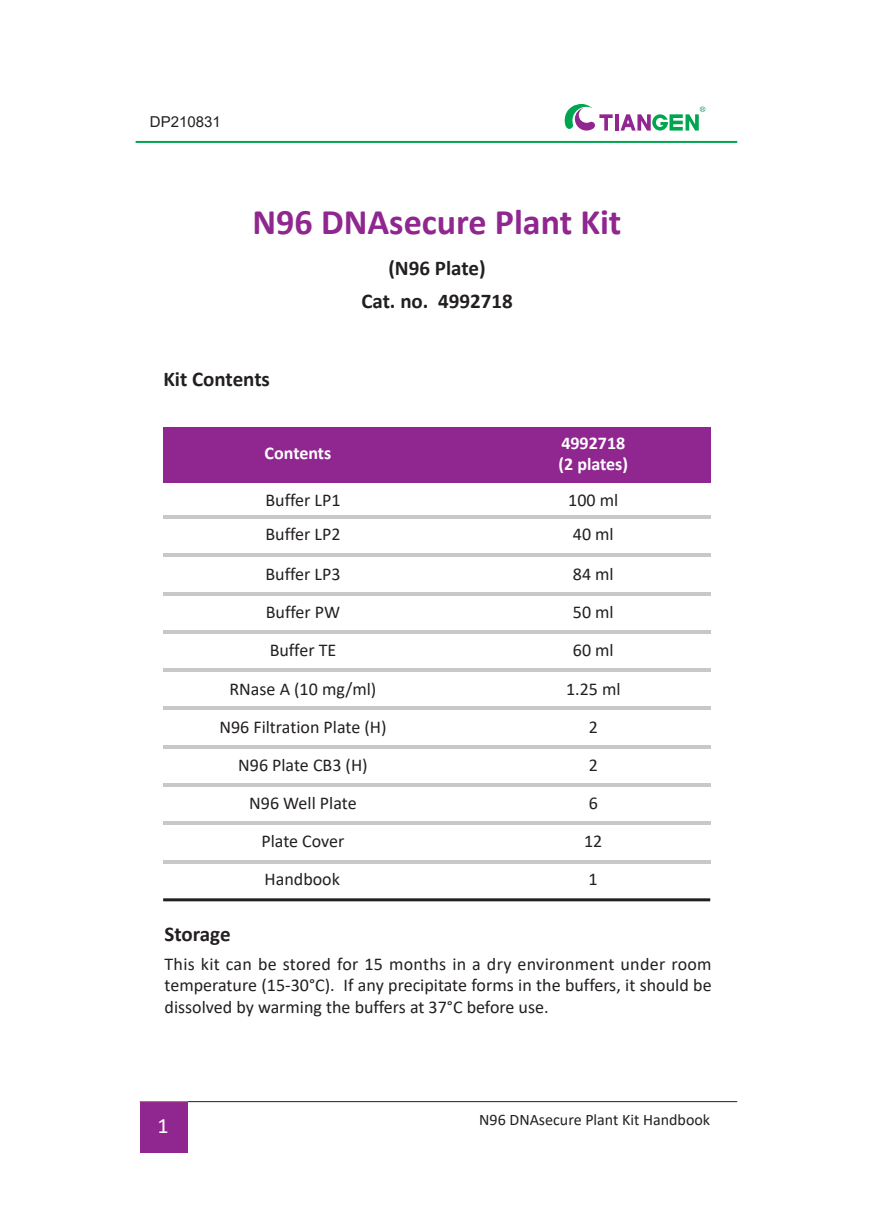
<style>
.page{position:relative;width:874px;height:1225px;background:#fff}
.page>*{position:absolute;margin:0;border:0;box-sizing:border-box;transform-origin:0 0}
.t1{font:700 36px "Calibri";color:#90268f}
.t2{font:22px "Calibri";color:#fff}
.t3{font:700 21px "Calibri";color:#231f20}
.t4{font:18px/21.6px "Calibri";color:#231f20;text-align:justify}
.t5{font:700 18px/21.6px "Calibri";color:#fff}
.t6{font:16px "Calibri";color:#231f20}
.t7{font:15px "Arial";color:#231f20}
</style>
<div class="page">
<hr style="left:135px;top:141px;width:601px;height:2px;background:#00a54f">
<hr style="left:615px;top:114px;width:3px;height:17px;background:#90268f">
<svg style="left:564px;top:104px;width:48px;height:27px"></svg>
<svg style="left:620px;top:107px;width:85px;height:24px"></svg>
<hr style="left:187px;top:1101px;width:549px;height:1px;background:#231f20">
<div style="left:139px;top:1102px;width:48px;height:51px;background:#90268f"></div>
<hr style="left:139px;top:1101px;width:48px;height:1px;background:#b65356">
<div style="left:163px;top:427px;width:547px;height:55px;background:#90268f"></div>
<hr style="left:163px;top:515px;width:547px;height:3px;background:#c7c8ca">
<hr style="left:163px;top:592px;width:547px;height:3px;background:#c7c8ca">
<hr style="left:163px;top:783px;width:547px;height:3px;background:#c7c8ca">
<hr style="left:163px;top:707px;width:547px;height:3px;background:#c7c8ca">
<hr style="left:163px;top:668px;width:547px;height:3px;background:#c7c8ca">
<hr style="left:163px;top:860px;width:547px;height:3px;background:#c7c8ca">
<hr style="left:163px;top:898px;width:547px;height:3px;background:#231f20">
<hr style="left:163px;top:554px;width:547px;height:3px;background:#c7c8ca">
<hr style="left:163px;top:630px;width:547px;height:3px;background:#c7c8ca">
<hr style="left:163px;top:822px;width:547px;height:3px;background:#c7c8ca">
<hr style="left:163px;top:745px;width:547px;height:3px;background:#c7c8ca">
<p class="t7" style="left:150px;top:112px;width:72px">DP210831</p>
<h1 class="t1" style="left:252px;top:197px;width:370px">N96 DNAsecure Plant Kit</h1>
<p class="t3" style="left:388px;top:254px;width:99px">(N96 Plate)</p>
<p class="t3" style="left:361px;top:286px;width:153px">Cat. no. 4992718</p>
<p class="t3" style="left:163px;top:364px;width:108px">Kit Contents</p>
<p class="t5" style="left:264px;top:442px;width:68px">Contents</p>
<p class="t5" style="left:558px;top:432px;width:71px">4992718 (2 plates)</p>
<p class="t4" style="left:265px;top:489px;width:76px">Buffer LP1</p>
<p class="t4" style="left:568px;top:489px;width:51px">100 ml</p>
<p class="t4" style="left:265px;top:523px;width:76px">Buffer LP2</p>
<p class="t4" style="left:572px;top:523px;width:42px">40 ml</p>
<p class="t4" style="left:265px;top:563px;width:76px">Buffer LP3</p>
<p class="t4" style="left:572px;top:563px;width:42px">84 ml</p>
<p class="t4" style="left:266px;top:601px;width:76px">Buffer PW</p>
<p class="t4" style="left:572px;top:601px;width:42px">50 ml</p>
<p class="t4" style="left:269px;top:639px;width:68px">Buffer TE</p>
<p class="t4" style="left:572px;top:639px;width:42px">60 ml</p>
<p class="t4" style="left:229px;top:677px;width:148px">RNase A (10 mg/ml)</p>
<p class="t4" style="left:565px;top:677px;width:56px">1.25 ml</p>
<p class="t4" style="left:219px;top:715px;width:168px">N96 Filtration Plate (H)</p>
<p class="t4" style="left:588px;top:715px;width:11px">2</p>
<p class="t4" style="left:238px;top:753px;width:131px">N96 Plate CB3 (H)</p>
<p class="t4" style="left:588px;top:753px;width:11px">2</p>
<p class="t4" style="left:249px;top:791px;width:109px">N96 Well Plate</p>
<p class="t4" style="left:588px;top:791px;width:11px">6</p>
<p class="t4" style="left:261px;top:829px;width:84px">Plate Cover</p>
<p class="t4" style="left:584px;top:829px;width:20px">12</p>
<p class="t4" style="left:264px;top:867px;width:77px">Handbook</p>
<p class="t4" style="left:588px;top:867px;width:11px">1</p>
<p class="t3" style="left:164px;top:919px;width:67px">Storage</p>
<p class="t4" style="left:164px;top:952px;width:548px">This kit can be stored for 15 months in a dry environment under room temperature (15-30°C). If any precipitate forms in the buffers, it should be dissolved by warming the buffers at 37°C before use.</p>
<p class="t2" style="left:157px;top:1110px;width:13px">1</p>
<p class="t6" style="left:479px;top:1108px;width:232px">N96 DNAsecure Plant Kit Handbook</p>
</div>
